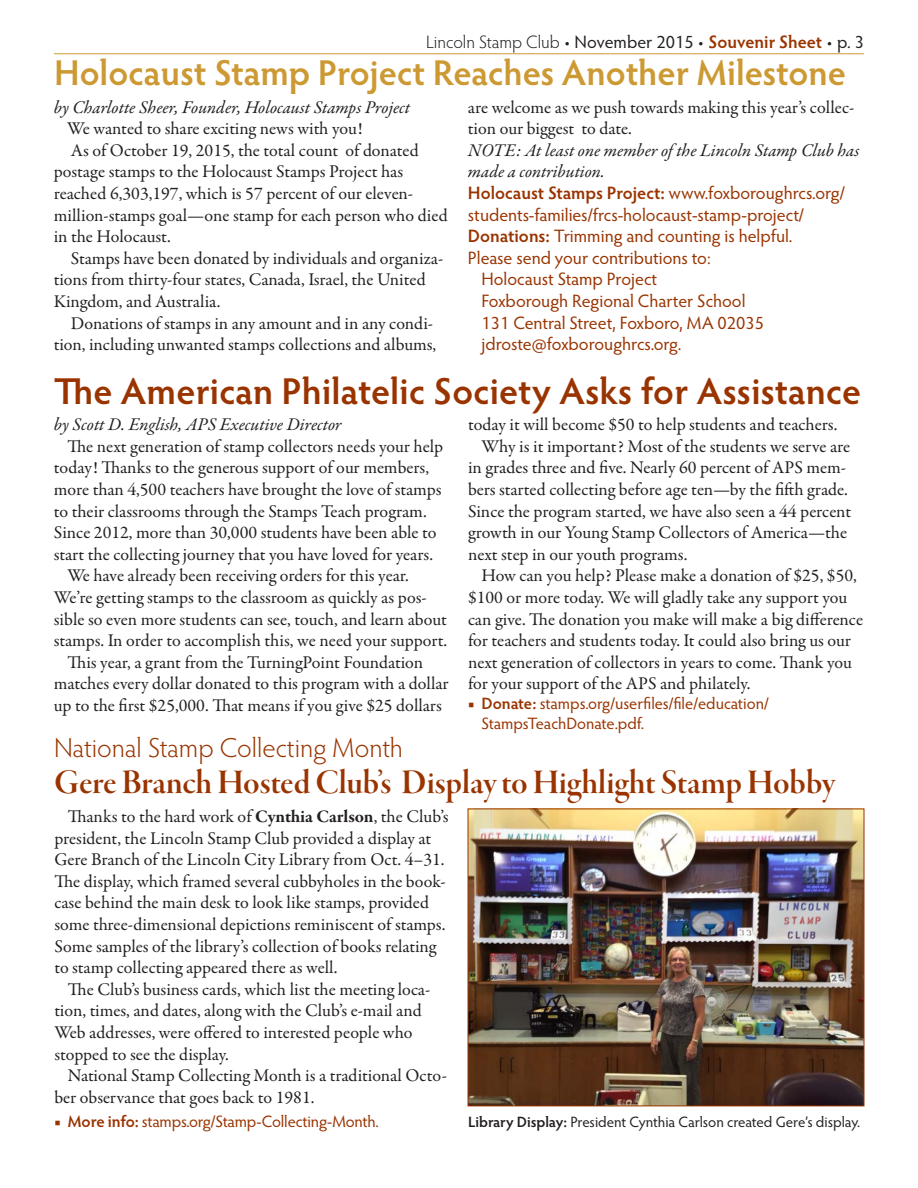
<style>
.page{position:relative;width:918px;height:1188px;background:#fff}
.page>*{position:absolute;margin:0;border:0;box-sizing:border-box;transform-origin:0 0}
.t1{font:600 37.5px "Hypatia Sans Pro";letter-spacing:.005em;color:#993400}
.t2{font:36px "Garamond Premr Pro Smbd Disp";color:#993400}
.t3{font:600 36px "Hypatia Sans Pro";color:#c93}
.t4{font:300 27.45px "Hypatia Sans Pro";color:#993400}
.t5{font:18px/21.6px "Garamond Premr Pro";letter-spacing:-.005em;color:#231f20}
.t6{font:18px "Hypatia Sans Pro";color:#993400}
.t7{font:italic 18px/21.6px "Garamond Premr Pro";color:#231f20}
.t8{font:18px "Hypatia Sans Pro";color:#231f20}
.t9{font:600 18px "Hypatia Sans Pro";color:#993400}
.t10{font:16.5px/19.8px "Hypatia Sans Pro";letter-spacing:-.01em;color:#993400}
.t11{font:15px "Hypatia Sans Pro";letter-spacing:-.005em;color:#231f20}
.s1{font-weight:300}
.s2{font-weight:600;color:#993400}
.s3{font-weight:400}
.s4{font-weight:600}
.s5{font-weight:700}
</style>
<div class="page">
<hr style="left:54px;top:53px;width:810px;height:1px;background:#c93">
<img style="left:470px;top:811px;width:392px;height:293px">
<div style="left:468px;top:809px;width:396px;height:297px;border:1px solid #993400"></div>
<p class="t8" style="left:426px;top:30px;width:439px"><span class="s1">Lincoln Stamp Club</span> • November 2015 • <span class="s2">Souvenir Sheet</span> • p. 3</p>
<h2 class="t3" style="left:54px;top:48px;width:794px">Holocaust Stamp Project Reaches Another Milestone</h2>
<p class="t7" style="left:54px;top:97px;width:358px">by Charlotte Sheer, Founder, Holocaust Stamps Project</p>
<p class="t5" style="left:67px;top:118px;width:297px">We wanted to share exciting news with you!</p>
<p class="t5" style="left:71px;top:140px;width:349px">As of October 19, 2015, the total count of donated</p>
<p class="t5" style="left:54px;top:161px;width:351px">postage stamps to the Holocaust Stamps Project has</p>
<p class="t5" style="left:54px;top:183px;width:361px">reached 6,303,197, which is 57 percent of our eleven-</p>
<p class="t5" style="left:54px;top:205px;width:395px">million-stamps goal—one stamp for each person who died</p>
<p class="t5" style="left:54px;top:226px;width:118px">in the Holocaust.</p>
<p class="t5" style="left:71px;top:248px;width:374px">Stamps have been donated by individuals and organiza-</p>
<p class="t5" style="left:54px;top:269px;width:374px">tions from thirty-four states, Canada, Israel, the United</p>
<p class="t5" style="left:54px;top:291px;width:168px">Kingdom, and Australia.</p>
<p class="t5" style="left:71px;top:313px;width:364px">Donations of stamps in any amount and in any condi-</p>
<p class="t5" style="left:54px;top:334px;width:384px">tion, including unwanted stamps collections and albums,</p>
<p class="t5" style="left:468px;top:97px;width:388px">are welcome as we push towards making this year’s collec&shy;tion our biggest to date.</p>
<p class="t7" style="left:468px;top:140px;width:393px">NOTE: At least one member of the Lincoln Stamp Club has made a contribution.</p>
<p class="t9" style="left:468px;top:180px;width:378px">Holocaust Stamps Project: <span class="s3">www.foxboroughrcs.org/</span></p>
<p class="t6" style="left:468px;top:202px;width:338px">students-families/frcs-holocaust-stamp-project/</p>
<p class="t6" style="left:468px;top:224px;width:326px"><span class="s4">Donations:</span> Trimming and counting is helpful.</p>
<p class="t6" style="left:468px;top:246px;width:244px">Please send your contributions to:</p>
<p class="t6" style="left:481px;top:267px;width:177px">Holocaust Stamp Project</p>
<p class="t6" style="left:481px;top:289px;width:266px">Foxborough Regional Charter School</p>
<p class="t6" style="left:481px;top:310px;width:284px">131 Central Street, Foxboro, MA 02035</p>
<p class="t6" style="left:481px;top:332px;width:201px">jdroste@foxboroughrcs.org.</p>
<h1 class="t1" style="left:54px;top:365px;width:809px">The American Philatelic Society Asks for Assistance</h1>
<p class="t7" style="left:54px;top:415px;width:289px">by Scott D. English, APS Executive Director</p>
<p class="t5" style="left:67px;top:436px;width:377px">The next generation of stamp collectors needs your help</p>
<p class="t5" style="left:54px;top:457px;width:377px">today! Thanks to the generous support of our members,</p>
<p class="t5" style="left:54px;top:479px;width:389px">more than 4,500 teachers have brought the love of stamps</p>
<p class="t5" style="left:54px;top:500px;width:374px">to their classrooms through the Stamps Teach program.</p>
<p class="t5" style="left:54px;top:522px;width:384px">Since 2012, more than 30,000 students have been able to</p>
<p class="t5" style="left:54px;top:544px;width:381px">start the collecting journey that you have loved for years.</p>
<p class="t5" style="left:67px;top:565px;width:343px">We have already been receiving orders for this year.</p>
<p class="t5" style="left:54px;top:587px;width:374px">We’re getting stamps to the classroom as quickly as pos-</p>
<p class="t5" style="left:54px;top:608px;width:395px">sible so even more students can see, touch, and learn about</p>
<p class="t5" style="left:54px;top:630px;width:395px">stamps. In order to accomplish this, we need your support.</p>
<p class="t5" style="left:67px;top:652px;width:357px">This year, a grant from the TurningPoint Foundation</p>
<p class="t5" style="left:54px;top:673px;width:396px">matches every dollar donated to this program with a dollar</p>
<p class="t5" style="left:54px;top:695px;width:389px">up to the first $25,000. That means if you give $25 dollars</p>
<p class="t5" style="left:468px;top:414px;width:371px">today it will become $50 to help students and teachers.</p>
<p class="t5" style="left:482px;top:436px;width:370px">Why is it important? Most of the students we serve are</p>
<p class="t5" style="left:468px;top:457px;width:379px">in grades three and five. Nearly 60 percent of APS mem-</p>
<p class="t5" style="left:468px;top:479px;width:381px">bers started collecting before age ten—by the fifth grade.</p>
<p class="t5" style="left:468px;top:500px;width:385px">Since the program started, we have also seen a 44 percent</p>
<p class="t5" style="left:468px;top:522px;width:381px">growth in our Young Stamp Collectors of America—the</p>
<p class="t5" style="left:468px;top:544px;width:221px">next step in our youth programs.</p>
<p class="t5" style="left:482px;top:565px;width:377px">How can you help? Please make a donation of $25, $50,</p>
<p class="t5" style="left:468px;top:587px;width:381px">$100 or more today. We will gladly take any support you</p>
<p class="t5" style="left:468px;top:608px;width:397px">can give. The donation you make will make a big difference</p>
<p class="t5" style="left:468px;top:630px;width:384px">for teachers and students today. It could also bring us our</p>
<p class="t5" style="left:468px;top:652px;width:386px">next generation of collectors in years to come. Thank you</p>
<p class="t5" style="left:468px;top:673px;width:284px">for your support of the APS and philately.</p>
<p class="t10" style="left:481px;top:693px;width:289px;text-indent:-13px">■ <span class="s4">Donate:</span> stamps.org/userfiles/file/education/<br>StampsTeachDonate.pdf.</p>
<h3 class="t4" style="left:54px;top:730px;width:351px">National Stamp Collecting Month</h3>
<h2 class="t2" style="left:54px;top:763px;width:783px">Gere Branch Hosted Club’s Display to Highlight Stamp Hobby</h2>
<p class="t5" style="left:54px;top:806px;width:396px;text-indent:14px">Thanks to the hard work of <span class="s5">Cynthia Carlson</span>, the Club’s president, the Lincoln Stamp Club provided a display at Gere Branch of the Lincoln City Library from Oct. 4–31.<br>The display, which framed several cubbyholes in the book&shy;case behind the main desk to look like stamps, provided some three-dimensional depictions reminiscent of stamps.<br>Some samples of the library’s collection of books relating to stamp collecting appeared there as well.</p>
<p class="t5" style="left:54px;top:979px;width:378px;text-indent:14px">The Club’s business cards, which list the meeting loca&shy;tion, times, and dates, along with the Club’s e-mail and Web addresses, were offered to interested people who stopped to see the display.</p>
<p class="t5" style="left:54px;top:1065px;width:394px;text-indent:14px">National Stamp Collecting Month is a traditional Octo&shy;ber observance that goes back to 1981.</p>
<p class="t10" style="left:54px;top:1111px;width:326px">■ <span class="s4">More info:</span> stamps.org/Stamp-Collecting-Month.</p>
<p class="t11" style="left:468px;top:1111px;width:394px"><span class="s4">Library Display:</span> President Cynthia Carlson created Gere’s display.</p>
</div>
